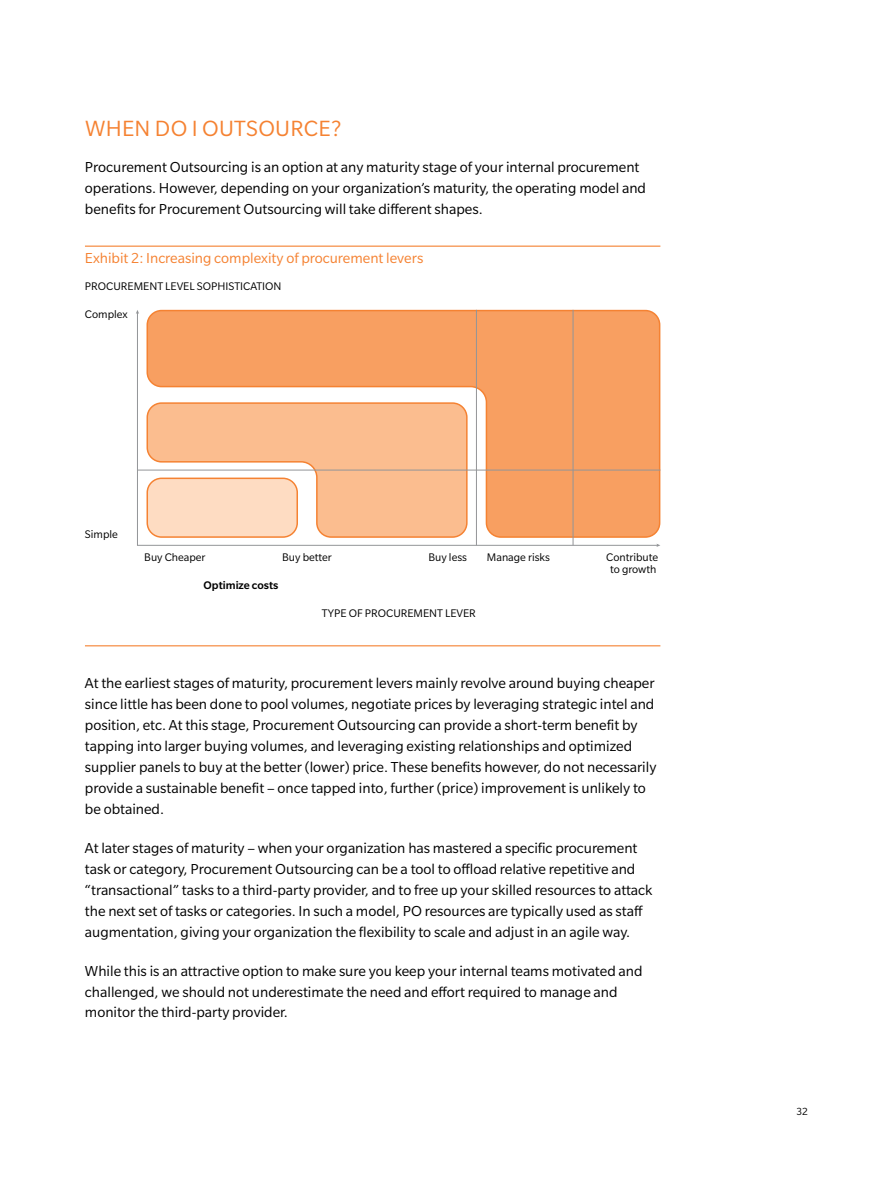
<style>
.page{position:relative;width:893px;height:1188px;background:#fff}
.page>*{position:absolute;margin:0;border:0;box-sizing:border-box;transform-origin:0 0}
.t1{font:24px "Slate Pro";letter-spacing:.01em;color:#f58232}
.t2{font:15.75px/21px "Slate Pro";color:#000}
.t3{font:15.75px "Slate Pro";color:#f58232}
.t4{font:12px/12px "Slate Pro";color:#000;text-align:center}
.t5{font:500 12px "Slate Pro";color:#000}
.t6{font:11.25px "Slate Pro";color:#000}
</style>
<div class="page">
<hr style="left:85px;top:246px;width:575px;height:1px;background:#f58232">
<hr style="left:85px;top:645px;width:575px;height:1px;background:#f58232">
<hr style="left:476px;top:310px;width:1px;height:235px;background:#939598">
<hr style="left:573px;top:310px;width:1px;height:235px;background:#939598">
<hr style="left:137px;top:470px;width:523px;height:1px;background:#939598">
<svg style="left:137px;top:312px;width:521px;height:234px;background:#f8b688"></svg>
<h1 class="t1" style="left:85px;top:116px;width:258px">WHEN DO I OUTSOURCE?</h1>
<p class="t2" style="left:85px;top:156px;width:563px">Procurement Outsourcing is an option at any maturity stage of your internal procurement operations. However, depending on your organization’s maturity, the operating model and benefits for Procurement Outsourcing will take different shapes.</p>
<p class="t3" style="left:85px;top:250px;width:340px">Exhibit 2: Increasing complexity of procurement levers</p>
<p class="t4" style="left:85px;top:280px;width:198px">PROCUREMENT LEVEL SOPHISTICATION</p>
<p class="t4" style="left:85px;top:308px;width:44px">Complex</p>
<p class="t4" style="left:85px;top:528px;width:34px">Simple</p>
<p class="t4" style="left:144px;top:552px;width:63px">Buy Cheaper</p>
<p class="t4" style="left:282px;top:552px;width:51px">Buy better</p>
<p class="t4" style="left:428px;top:552px;width:40px">Buy less</p>
<p class="t4" style="left:487px;top:552px;width:65px">Manage risks</p>
<p class="t4" style="left:606px;top:552px;width:54px">Contribute to growth</p>
<p class="t5" style="left:204px;top:579px;width:76px">Optimize costs</p>
<p class="t4" style="left:322px;top:607px;width:156px">TYPE OF PROCUREMENT LEVER</p>
<p class="t2" style="left:85px;top:672px;width:573px">At the earliest stages of maturity, procurement levers mainly revolve around buying cheaper since little has been done to pool volumes, negotiate prices by leveraging strategic intel and position, etc. At this stage, Procurement Outsourcing can provide a short-term benefit by tapping into larger buying volumes, and leveraging existing relationships and optimized supplier panels to buy at the better (lower) price. These benefits however, do not necessarily provide a sustainable benefit – once tapped into, further (price) improvement is unlikely to be obtained.</p>
<p class="t2" style="left:85px;top:837px;width:569px">At later stages of maturity – when your organization has mastered a specific procurement task or category, Procurement Outsourcing can be a tool to offload relative repetitive and “transactional” tasks to a third-party provider, and to free up your skilled resources to attack the next set of tasks or categories. In such a model, PO resources are typically used as staff augmentation, giving your organization the flexibility to scale and adjust in an agile way.</p>
<p class="t2" style="left:85px;top:960px;width:559px">While this is an attractive option to make sure you keep your internal teams motivated and challenged, we should not underestimate the need and effort required to manage and monitor the third-party provider.</p>
<p class="t6" style="left:796px;top:1105px;width:13px">32</p>
</div>
